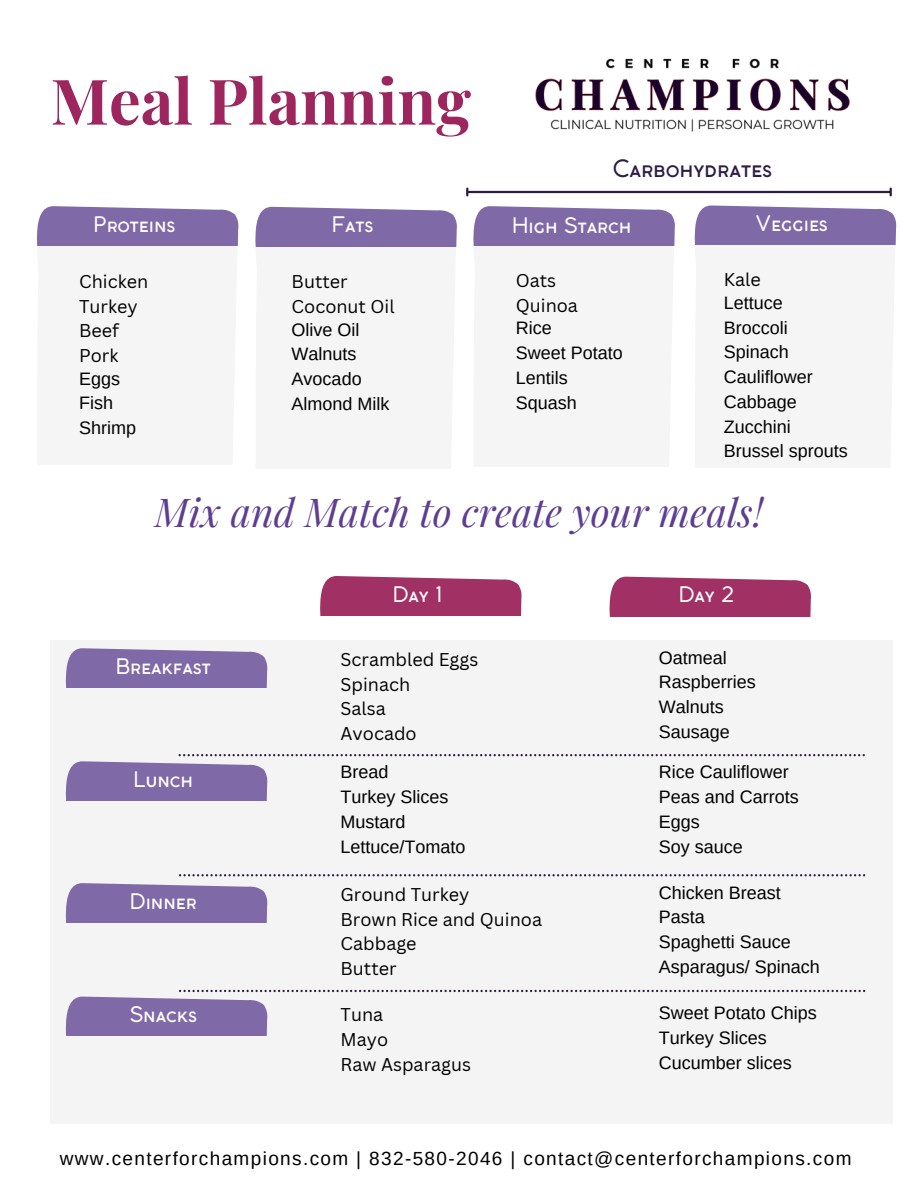
<style>
.page{position:relative;width:918px;height:1188px;background:#fff}
.page>*{position:absolute;margin:0;border:0;box-sizing:border-box;transform-origin:0 0}
.t1{font:700 63px "Playfair Display";color:#9c265d}
.t2{font:italic 39px "Playfair Display";color:#5d3e92}
.t3{font:23.7px "Coco Gothic Small Caps";color:#2c1c47}
.t4{font:21.15px "Coco Gothic Small Caps";color:#fff}
.t5{font:19.05px "Arimo";letter-spacing:.07em;color:#000}
.t6{font:18px "Arimo";color:#000}
.t7{font:18px "Canva Sans";color:#000}
</style>
<div class="page">
<svg style="left:37px;top:206px;width:202px;height:40px;background:#8873ac"></svg>
<svg style="left:473px;top:206px;width:202px;height:40px;background:#8873ad"></svg>
<svg style="left:255px;top:207px;width:202px;height:39px;background:#8772ac"></svg>
<svg style="left:320px;top:576px;width:202px;height:39px;background:#a73e6f"></svg>
<svg style="left:609px;top:577px;width:202px;height:39px;background:#a63d6e"></svg>
<div style="left:51px;top:641px;width:842px;height:483px;background:#f4f4f4"></div>
<svg style="left:65px;top:648px;width:202px;height:40px;background:#8873ac"></svg>
<svg style="left:65px;top:883px;width:202px;height:40px;background:#8872ac"></svg>
<svg style="left:694px;top:205px;width:202px;height:40px;background:#8a74ae"></svg>
<svg style="left:65px;top:754px;width:800px;height:47px"></svg>
<svg style="left:179px;top:874px;width:686px;height:2px"></svg>
<svg style="left:65px;top:990px;width:800px;height:46px"></svg>
<hr style="left:468px;top:191px;width:422px;height:2px;background:#2c1c47">
<svg style="left:466px;top:189px;width:2px;height:6px"></svg>
<svg style="left:890px;top:189px;width:2px;height:6px"></svg>
<img style="left:535px;top:58px;width:315px;height:74px">
<p class="t1" style="left:51px;top:57px;width:422px">Meal Planning</p>
<p class="t3" style="left:613px;top:159px;width:161px">Carbohydrates</p>
<p class="t4" style="left:93px;top:216px;width:84px">Proteins</p>
<p class="t4" style="left:332px;top:217px;width:43px">Fats</p>
<p class="t4" style="left:512px;top:217px;width:121px">High Starch</p>
<p class="t7" style="left:79px;top:269px;width:71px">Chicken</p>
<p class="t7" style="left:79px;top:293px;width:60px">Turkey</p>
<p class="t7" style="left:79px;top:318px;width:41px">Beef</p>
<p class="t7" style="left:79px;top:343px;width:41px">Pork</p>
<p class="t6" style="left:79px;top:368px;width:43px">Eggs</p>
<h3 class="t6" style="left:79px;top:393px;width:35px">Fish</h3>
<p class="t6" style="left:79px;top:418px;width:58px">Shrimp</p>
<p class="t7" style="left:292px;top:269px;width:57px">Butter</p>
<p class="t7" style="left:292px;top:294px;width:104px">Coconut Oil</p>
<p class="t6" style="left:292px;top:319px;width:69px">Olive Oil</p>
<h4 class="t6" style="left:292px;top:344px;width:66px">Walnuts</h4>
<p class="t6" style="left:292px;top:369px;width:72px">Avocado</p>
<p class="t6" style="left:292px;top:394px;width:99px">Almond Milk</p>
<h4 class="t7" style="left:516px;top:268px;width:42px">Oats</h4>
<p class="t7" style="left:516px;top:293px;width:64px">Quinoa</p>
<p class="t6" style="left:516px;top:318px;width:37px">Rice</p>
<p class="t6" style="left:516px;top:343px;width:108px">Sweet Potato</p>
<p class="t6" style="left:516px;top:368px;width:54px">Lentils</p>
<p class="t6" style="left:516px;top:392px;width:63px">Squash</p>
<p class="t4" style="left:756px;top:215px;width:73px">Veggies</p>
<p class="t7" style="left:724px;top:267px;width:38px">Kale</p>
<p class="t6" style="left:724px;top:293px;width:61px">Lettuce</p>
<p class="t6" style="left:724px;top:317px;width:65px">Broccoli</p>
<p class="t6" style="left:724px;top:342px;width:67px">Spinach</p>
<p class="t6" style="left:724px;top:367px;width:90px">Cauliflower</p>
<p class="t6" style="left:724px;top:392px;width:75px">Cabbage</p>
<p class="t6" style="left:724px;top:416px;width:68px">Zucchini</p>
<h2 class="t6" style="left:724px;top:441px;width:125px">Brussel sprouts</h2>
<p class="t2" style="left:155px;top:485px;width:610px">Mix and Match to create your meals!</p>
<p class="t4" style="left:393px;top:586px;width:51px">Day 1</p>
<p class="t4" style="left:679px;top:586px;width:57px">Day 2</p>
<p class="t4" style="left:116px;top:658px;width:96px">Breakfast</p>
<p class="t7" style="left:341px;top:647px;width:139px">Scrambled Eggs</p>
<h1 class="t7" style="left:341px;top:671px;width:71px">Spinach</h1>
<p class="t7" style="left:341px;top:696px;width:47px">Salsa</p>
<h4 class="t7" style="left:341px;top:721px;width:78px">Avocado</h4>
<p class="t6" style="left:659px;top:647px;width:69px">Oatmeal</p>
<h4 class="t6" style="left:659px;top:672px;width:99px">Raspberries</h4>
<p class="t6" style="left:659px;top:697px;width:66px">Walnuts</p>
<h4 class="t6" style="left:659px;top:722px;width:73px">Sausage</h4>
<p class="t4" style="left:134px;top:771px;width:61px">Lunch</p>
<p class="t6" style="left:341px;top:762px;width:50px">Bread</p>
<h4 class="t6" style="left:341px;top:787px;width:109px">Turkey Slices</h4>
<p class="t6" style="left:341px;top:812px;width:66px">Mustard</p>
<p class="t6" style="left:341px;top:836px;width:126px">Lettuce/Tomato</p>
<p class="t6" style="left:659px;top:762px;width:131px">Rice Cauliflower</p>
<p class="t6" style="left:659px;top:787px;width:141px">Peas and Carrots</p>
<p class="t6" style="left:659px;top:812px;width:43px">Eggs</p>
<p class="t6" style="left:659px;top:836px;width:86px">Soy sauce</p>
<h4 class="t4" style="left:130px;top:893px;width:68px">Dinner</h4>
<p class="t7" style="left:341px;top:882px;width:130px">Ground Turkey</p>
<p class="t7" style="left:341px;top:906px;width:203px">Brown Rice and Quinoa</p>
<p class="t7" style="left:341px;top:931px;width:78px">Cabbage</p>
<h4 class="t7" style="left:341px;top:956px;width:57px">Butter</h4>
<p class="t6" style="left:659px;top:882px;width:123px">Chicken Breast</p>
<p class="t6" style="left:659px;top:907px;width:47px">Pasta</p>
<p class="t6" style="left:659px;top:932px;width:133px">Spaghetti Sauce</p>
<p class="t6" style="left:659px;top:957px;width:163px">Asparagus/ Spinach</p>
<p class="t4" style="left:130px;top:1006px;width:69px">Snacks</p>
<p class="t7" style="left:341px;top:1002px;width:44px">Tuna</p>
<p class="t7" style="left:341px;top:1027px;width:49px">Mayo</p>
<p class="t7" style="left:341px;top:1052px;width:132px">Raw Asparagus</p>
<p class="t6" style="left:659px;top:1003px;width:159px">Sweet Potato Chips</p>
<p class="t6" style="left:659px;top:1028px;width:109px">Turkey Slices</p>
<h4 class="t6" style="left:659px;top:1052px;width:135px">Cucumber slices</h4>
<p class="t5" style="left:60px;top:1148px;width:793px">www.centerforchampions.com | 832-580-2046 | contact@centerforchampions.com</p>
</div>
